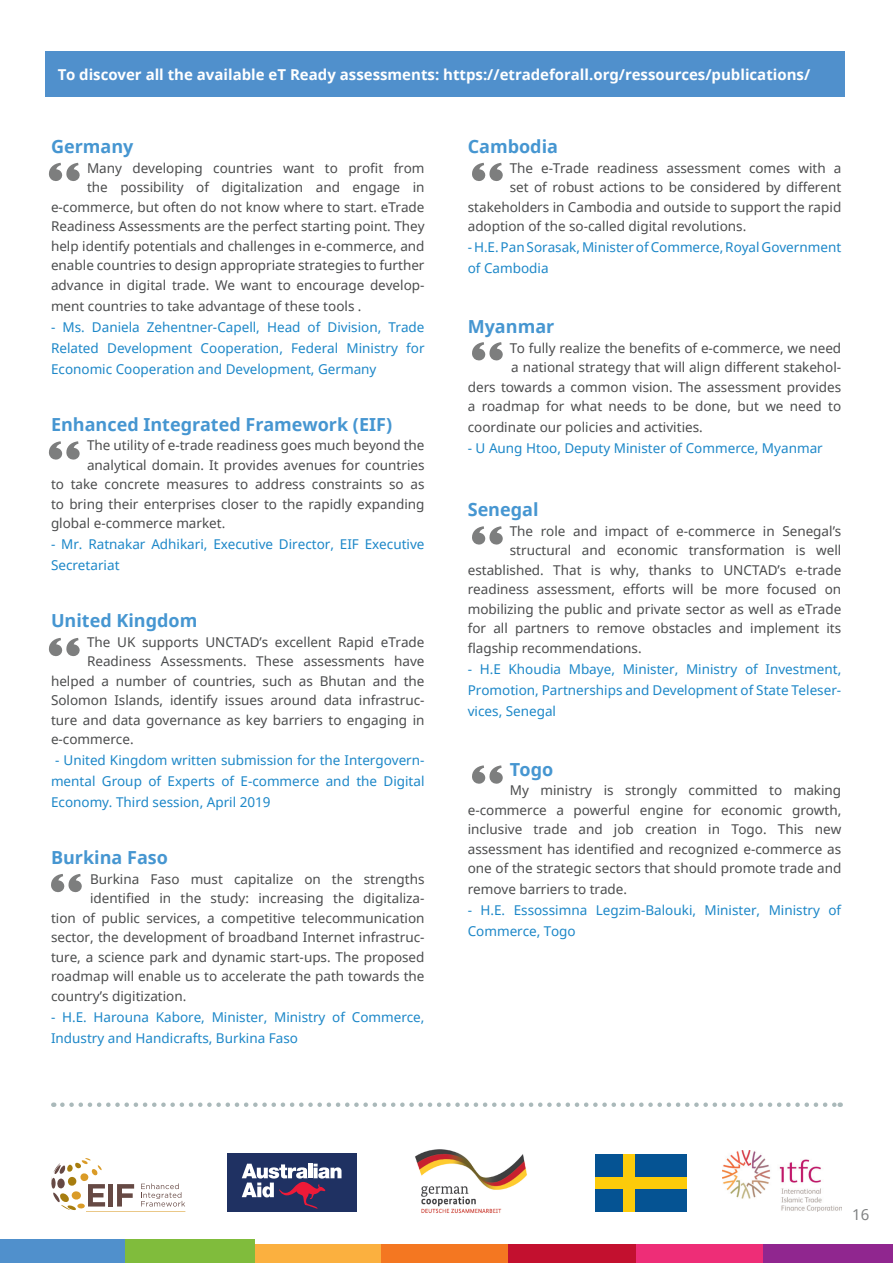
<style>
.page{position:relative;width:893px;height:1263px;background:#fff}
.page>*{position:absolute;margin:0;border:0;box-sizing:border-box;transform-origin:0 0}
.t1{font:700 18px "Noto Sans";color:#4696d1}
.t2{font:700 15px "Noto Sans";color:#fff}
.t3{font:15px "Noto Sans";color:#7f8182}
.t4{font:13.5px/19.5px "Noto Sans";color:#4b4c4d;text-align:right}
.t5{font:13.5px/21px "Noto Sans";color:#1c87c8}
</style>
<div class="page">
<div style="left:255px;top:1244px;width:127px;height:19px;background:#fbb03f"></div>
<div style="left:381px;top:1244px;width:128px;height:19px;background:#f47721"></div>
<div style="left:508px;top:1244px;width:128px;height:19px;background:#c3102f"></div>
<div style="left:636px;top:1244px;width:128px;height:19px;background:#ee2d77"></div>
<div style="left:763px;top:1244px;width:130px;height:19px;background:#90268f"></div>
<div style="left:0;top:1239px;width:127px;height:24px;background:#5090cc"></div>
<div style="left:125px;top:1239px;width:130px;height:24px;background:#80bc3c"></div>
<div style="left:45px;top:51px;width:799px;height:46px;background:#5090cc"></div>
<svg style="left:62px;top:1102px;width:779px;height:5px"></svg>
<hr style="left:86px;top:1211px;width:99px;height:1px;background:#da9b27">
<div style="left:108px;top:1184px;width:5px;height:22px;background:#664944"></div>
<svg style="left:117px;top:1184px;width:17px;height:22px"></svg>
<svg style="left:51px;top:1158px;width:54px;height:52px"></svg>
<svg style="left:141px;top:1183px;width:44px;height:23px"></svg>
<img style="left:723px;top:1150px;width:119px;height:61px">
<div style="left:227px;top:1153px;width:129px;height:59px;background:#1f3162"></div>
<svg style="left:242px;top:1164px;width:99px;height:45px"></svg>
<div style="left:595px;top:1154px;width:92px;height:58px;background:#055393"></div>
<div style="left:623px;top:1154px;width:12px;height:58px;background:#fccb0a"></div>
<div style="left:595px;top:1177px;width:92px;height:12px;background:#fccb0a"></div>
<svg style="left:49px;top:163px;width:31px;height:18px"></svg>
<svg style="left:48px;top:441px;width:32px;height:19px"></svg>
<svg style="left:48px;top:638px;width:32px;height:18px"></svg>
<svg style="left:472px;top:163px;width:31px;height:18px"></svg>
<svg style="left:472px;top:342px;width:31px;height:19px"></svg>
<svg style="left:472px;top:526px;width:31px;height:19px"></svg>
<svg style="left:472px;top:765px;width:31px;height:19px"></svg>
<svg style="left:51px;top:874px;width:31px;height:18px"></svg>
<img style="left:415px;top:1149px;width:112px;height:64px">
<p class="t2" style="left:58px;top:64px;width:754px">To discover all the available eT Ready assessments: https://etradeforall.org/ressources/publications/</p>
<h1 class="t1" style="left:51px;top:134px;width:84px">Germany</h1>
<p class="t4" style="left:51px;top:158px;width:375px">Many developing countries want to profit from<br>the possibility of digitalization and engage in e-commerce, but often do not know where to start. eTrade Readiness Assessments are the perfect starting point. They help identify potentials and challenges in e-commerce, and enable countries to design appropriate strategies to further advance in digital trade. We want to encourage develop-</p>
<p class="t4" style="left:51px;top:296px;width:312px">ment countries to take advantage of these tools .</p>
<p class="t5" style="left:51px;top:316px;width:375px;text-align:justify">- Ms. Daniela Zehentner-Capell, Head of Division, Trade Related Development Cooperation, Federal Ministry for Economic Cooperation and Development, Germany</p>
<h1 class="t1" style="left:51px;top:411px;width:343px">Enhanced Integrated Framework (EIF)</h1>
<p class="t4" style="left:87px;top:435px;width:339px">The utility of e-trade readiness goes much beyond the</p>
<p class="t4" style="left:87px;top:455px;width:339px">analytical domain. It provides avenues for countries</p>
<p class="t4" style="left:51px;top:474px;width:375px">to take concrete measures to address constraints so as</p>
<p class="t4" style="left:51px;top:494px;width:375px">to bring their enterprises closer to the rapidly expanding</p>
<p class="t4" style="left:51px;top:513px;width:176px">global e-commerce market.</p>
<p class="t5" style="left:51px;top:533px;width:375px">- Mr. Ratnakar Adhikari, Executive Director, EIF Executive<br>Secretariat</p>
<h1 class="t1" style="left:51px;top:608px;width:148px">United Kingdom</h1>
<p class="t4" style="left:87px;top:632px;width:339px">The UK supports UNCTAD’s excellent Rapid eTrade</p>
<p class="t4" style="left:87px;top:651px;width:339px">Readiness Assessments. These assessments have</p>
<p class="t4" style="left:51px;top:671px;width:375px">helped a number of countries, such as Bhutan and the</p>
<p class="t4" style="left:51px;top:690px;width:375px">Solomon Islands, identify issues around data infrastruc-</p>
<p class="t4" style="left:51px;top:710px;width:375px">ture and data governance as key barriers to engaging in</p>
<p class="t4" style="left:51px;top:729px;width:84px">e-commerce.</p>
<p class="t5" style="left:51px;top:749px;width:375px;text-align:justify">- United Kingdom written submission for the Intergovern&shy;mental Group of Experts of E-commerce and the Digital Economy. Third session, April 2019</p>
<h1 class="t1" style="left:51px;top:845px;width:118px">Burkina Faso</h1>
<p class="t4" style="left:90px;top:869px;width:336px">Burkina Faso must capitalize on the strengths</p>
<p class="t4" style="left:90px;top:888px;width:336px">identified in the study: increasing the digitaliza-</p>
<p class="t4" style="left:51px;top:908px;width:375px">tion of public services, a competitive telecommunication</p>
<p class="t4" style="left:51px;top:927px;width:375px">sector, the development of broadband Internet infrastruc-</p>
<p class="t4" style="left:51px;top:947px;width:375px">ture, a science park and dynamic start-ups. The proposed</p>
<p class="t4" style="left:51px;top:966px;width:375px">roadmap will enable us to accelerate the path towards the</p>
<p class="t4" style="left:51px;top:986px;width:137px">country’s digitization.</p>
<p class="t5" style="left:51px;top:1006px;width:375px">- H.E. Harouna Kabore, Minister, Ministry of Commerce,<br>Industry and Handicrafts, Burkina Faso</p>
<h1 class="t1" style="left:468px;top:134px;width:92px">Cambodia</h1>
<p class="t4" style="left:510px;top:158px;width:333px">The e-Trade readiness assessment comes with a</p>
<p class="t4" style="left:510px;top:177px;width:333px">set of robust actions to be considered by different</p>
<p class="t4" style="left:468px;top:197px;width:375px">stakeholders in Cambodia and outside to support the rapid</p>
<p class="t4" style="left:468px;top:216px;width:280px">adoption of the so-called digital revolutions.</p>
<p class="t5" style="left:468px;top:236px;width:375px">- H.E. Pan Sorasak, Minister of Commerce, Royal Government of Cambodia</p>
<h1 class="t1" style="left:468px;top:314px;width:88px">Myanmar</h1>
<p class="t4" style="left:468px;top:338px;width:375px">To fully realize the benefits of e-commerce, we need<br>a national strategy that will align different stakehol-<br>ders towards a common vision. The assessment provides a roadmap for what needs to be done, but we need to</p>
<p class="t4" style="left:468px;top:417px;width:237px">coordinate our policies and activities.</p>
<p class="t5" style="left:468px;top:437px;width:357px">- U Aung Htoo, Deputy Minister of Commerce, Myanmar</p>
<h1 class="t1" style="left:468px;top:497px;width:72px">Senegal</h1>
<p class="t4" style="left:510px;top:521px;width:333px">The role and impact of e-commerce in Senegal’s</p>
<p class="t4" style="left:510px;top:540px;width:333px">structural and economic transformation is well</p>
<p class="t4" style="left:468px;top:560px;width:375px">established. That is why, thanks to UNCTAD’s e-trade</p>
<p class="t4" style="left:468px;top:579px;width:375px">readiness assessment, efforts will be more focused on</p>
<p class="t4" style="left:468px;top:599px;width:375px">mobilizing the public and private sector as well as eTrade</p>
<p class="t4" style="left:468px;top:618px;width:375px">for all partners to remove obstacles and implement its</p>
<p class="t4" style="left:468px;top:638px;width:175px">flagship recommendations.</p>
<p class="t5" style="left:468px;top:658px;width:375px;text-align:justify">- H.E Khoudia Mbaye, Minister, Ministry of Investment, Promotion, Partnerships and Development of State Teleser&shy;vices, Senegal</p>
<h1 class="t1" style="left:510px;top:756px;width:45px">Togo</h1>
<p class="t4" style="left:468px;top:780px;width:375px;text-align:justify;text-indent:42px">My ministry is strongly committed to making e-commerce a powerful engine for economic growth, inclusive trade and job creation in Togo. This new assessment has identified and recognized e-commerce as one of the strategic sectors that should promote trade and</p>
<p class="t4" style="left:468px;top:879px;width:161px">remove barriers to trade.</p>
<p class="t5" style="left:468px;top:899px;width:375px">- H.E. Essossimna Legzim-Balouki, Minister, Ministry of<br>Commerce, Togo</p>
<p class="t3" style="left:852px;top:1204px;width:19px">16</p>
</div>
